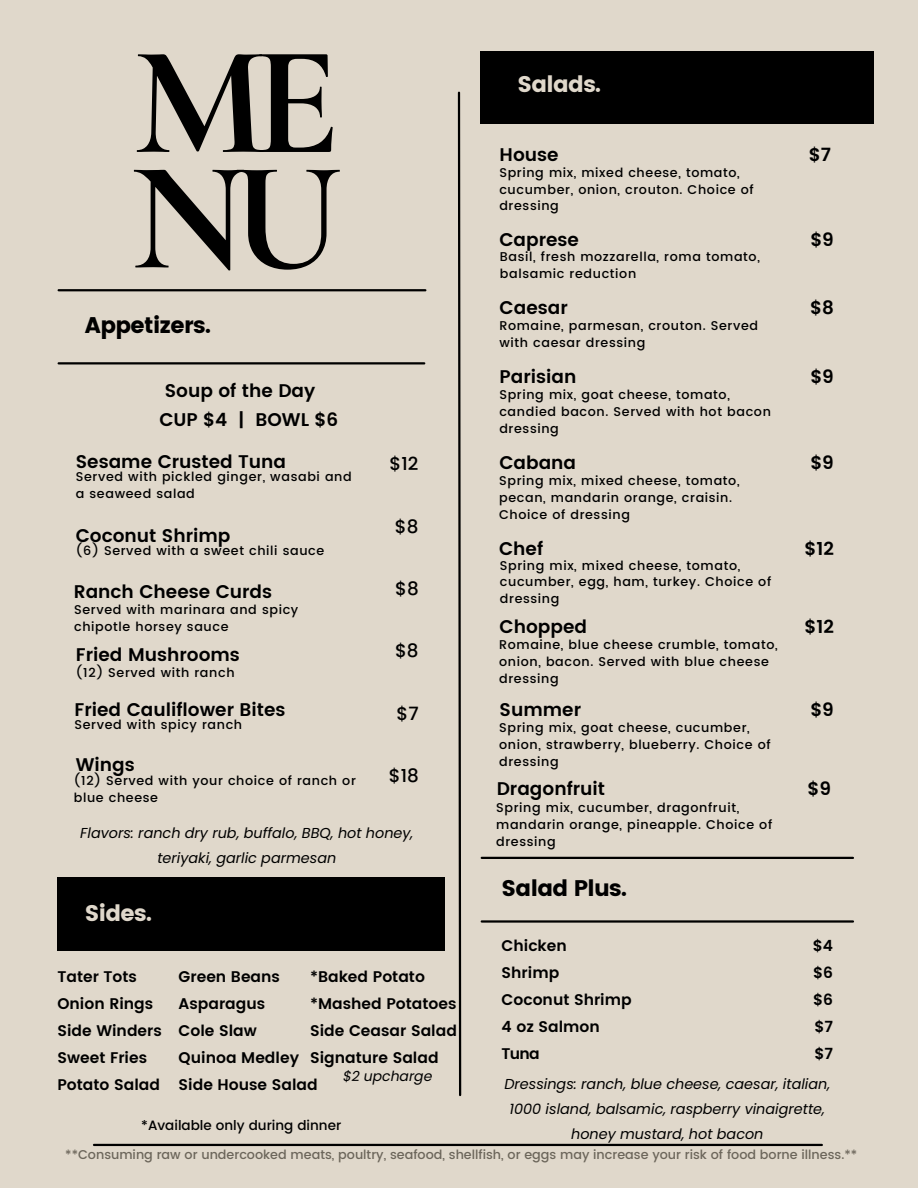
<style>
.page{position:relative;width:918px;height:1188px;background:#e0d8cb}
.page>*{position:absolute;margin:0;border:0;box-sizing:border-box;transform-origin:0 0}
.t1{font:700 156.3px "Cormorant Garamond";color:#000}
.t2{font:22.5px "Poppins";letter-spacing:-.03em;color:#000}
.t3{font:22.5px "Poppins";letter-spacing:-.03em;color:#e0d8cb}
.t4{font:600 18.3px "Poppins";color:#000}
.t5{font:500 18.3px "Poppins";color:#000}
.t6{font:600 15.45px "Poppins";color:#000}
.t7{font:italic 14.4px/24.8px "Poppins";color:#000;text-align:center}
.t8{font:italic 13.95px "Poppins";color:#000}
.t9{font:500 13.5px "Poppins";color:#000}
.t10{font:500 12.75px/17px "Poppins";letter-spacing:.05em;color:#000}
.t11{font:500 12.75px "Poppins";color:#6c665b}
</style>
<div class="page">
<hr style="left:94px;top:1144px;width:728px;height:2px;background:#000">
<svg style="left:457px;top:91px;width:5px;height:1005px"></svg>
<hr style="left:59px;top:289px;width:366px;height:2px;background:#000">
<hr style="left:59px;top:362px;width:365px;height:2px;background:#000">
<div style="left:58px;top:877px;width:387px;height:73px;background:#000"></div>
<div style="left:481px;top:51px;width:393px;height:73px;background:#000"></div>
<hr style="left:482px;top:920px;width:371px;height:3px;background:#000">
<hr style="left:482px;top:857px;width:371px;height:2px;background:#000">
<p class="t1" style="left:133px;top:8px;width:208px">ME</p>
<p class="t1" style="left:131px;top:123px;width:213px">NU</p>
<p class="t2" style="left:85px;top:312px;width:127px">Appetizers.</p>
<p class="t4" style="left:165px;top:380px;width:152px">Soup of the Day</p>
<p class="t4" style="left:159px;top:409px;width:180px">CUP $4 | BOWL $6</p>
<p class="t4" style="left:76px;top:451px;width:212px">Sesame Crusted Tuna</p>
<p class="t10" style="left:76px;top:468px;width:277px">Served with pickled ginger, wasabi and a seaweed salad</p>
<p class="t4" style="left:76px;top:525px;width:156px">Coconut Shrimp</p>
<p class="t10" style="left:76px;top:542px;width:250px">(6) Served with a sweet chili sauce</p>
<p class="t4" style="left:74px;top:581px;width:200px">Ranch Cheese Curds</p>
<p class="t10" style="left:74px;top:601px;width:226px">Served with marinara and spicy chipotle horsey sauce</p>
<p class="t4" style="left:76px;top:644px;width:166px">Fried Mushrooms</p>
<p class="t10" style="left:76px;top:664px;width:160px">(12) Served with ranch</p>
<p class="t4" style="left:75px;top:699px;width:212px">Fried Cauliflower Bites</p>
<p class="t10" style="left:75px;top:716px;width:169px">Served with spicy ranch</p>
<p class="t4" style="left:76px;top:754px;width:60px">Wings</p>
<p class="t10" style="left:74px;top:772px;width:284px">(12) Served with your choice of ranch or blue cheese</p>
<p class="t5" style="left:389px;top:453px;width:30px">$12</p>
<p class="t5" style="left:395px;top:516px;width:25px">$8</p>
<p class="t5" style="left:395px;top:578px;width:25px">$8</p>
<p class="t5" style="left:395px;top:640px;width:25px">$8</p>
<p class="t5" style="left:397px;top:703px;width:24px">$7</p>
<p class="t5" style="left:389px;top:765px;width:32px">$18</p>
<p class="t7" style="left:80px;top:821px;width:335px">Flavors: ranch dry rub, buffalo, BBQ, hot honey, teriyaki, garlic parmesan</p>
<p class="t3" style="left:85px;top:900px;width:69px">Sides.</p>
<p class="t3" style="left:517px;top:71px;width:85px">Salads.</p>
<p class="t4" style="left:500px;top:143px;width:61px">House</p>
<p class="t10" style="left:499px;top:164px;width:256px">Spring mix, mixed cheese, tomato, cucumber, onion, crouton. Choice of dressing</p>
<p class="t4" style="left:499px;top:229px;width:81px">Caprese</p>
<p class="t10" style="left:500px;top:248px;width:261px">Basil, fresh mozzarella, roma tomato, balsamic reduction</p>
<p class="t4" style="left:500px;top:297px;width:70px">Caesar</p>
<p class="t10" style="left:499px;top:318px;width:260px">Romaine, parmesan, crouton. Served with caesar dressing</p>
<p class="t4" style="left:500px;top:366px;width:78px">Parisian</p>
<p class="t10" style="left:499px;top:386px;width:273px">Spring mix, goat cheese, tomato, candied bacon. Served with hot bacon dressing</p>
<p class="t4" style="left:499px;top:452px;width:78px">Cabana</p>
<p class="t10" style="left:499px;top:472px;width:242px">Spring mix, mixed cheese, tomato, pecan, mandarin orange, craisin.<br>Choice of dressing</p>
<p class="t4" style="left:499px;top:538px;width:46px">Chef</p>
<p class="t10" style="left:500px;top:557px;width:273px">Spring mix, mixed cheese, tomato, cucumber, egg, ham, turkey. Choice of dressing</p>
<p class="t4" style="left:500px;top:616px;width:89px">Chopped</p>
<p class="t10" style="left:499px;top:637px;width:280px">Romaine, blue cheese crumble, tomato, onion, bacon. Served with blue cheese dressing</p>
<p class="t4" style="left:500px;top:699px;width:83px">Summer</p>
<p class="t10" style="left:499px;top:719px;width:273px">Spring mix, goat cheese, cucumber, onion, strawberry, blueberry. Choice of dressing</p>
<p class="t4" style="left:497px;top:778px;width:110px">Dragonfruit</p>
<p class="t10" style="left:496px;top:799px;width:278px">Spring mix, cucumber, dragonfruit, mandarin orange, pineapple. Choice of dressing</p>
<p class="t2" style="left:502px;top:875px;width:127px">Salad Plus.</p>
<p class="t4" style="left:809px;top:143px;width:24px">$7</p>
<p class="t4" style="left:810px;top:229px;width:25px">$9</p>
<p class="t4" style="left:810px;top:297px;width:25px">$8</p>
<p class="t4" style="left:810px;top:366px;width:25px">$9</p>
<p class="t4" style="left:810px;top:452px;width:25px">$9</p>
<p class="t4" style="left:805px;top:538px;width:31px">$12</p>
<p class="t4" style="left:805px;top:616px;width:31px">$12</p>
<p class="t4" style="left:810px;top:699px;width:25px">$9</p>
<p class="t4" style="left:808px;top:778px;width:25px">$9</p>
<p class="t6" style="left:813px;top:936px;width:22px">$4</p>
<p class="t6" style="left:813px;top:963px;width:21px">$6</p>
<p class="t6" style="left:813px;top:990px;width:21px">$6</p>
<p class="t6" style="left:814px;top:1017px;width:20px">$7</p>
<p class="t6" style="left:814px;top:1044px;width:20px">$7</p>
<p class="t7" style="left:504px;top:1072px;width:327px">Dressings: ranch, blue cheese, caesar, italian,<br>1000 island, balsamic, raspberry vinaigrette, honey mustard, hot bacon</p>
<p class="t11" style="left:65px;top:1147px;width:793px">**Consuming raw or undercooked meats, poultry, seafood, shellfish, or eggs may increase your risk of food borne illness.**</p>
<p class="t6" style="left:502px;top:936px;width:67px">Chicken</p>
<p class="t6" style="left:502px;top:963px;width:59px">Shrimp</p>
<p class="t6" style="left:502px;top:990px;width:132px">Coconut Shrimp</p>
<p class="t6" style="left:502px;top:1017px;width:100px">4 oz Salmon</p>
<p class="t6" style="left:502px;top:1044px;width:40px">Tuna</p>
<p class="t6" style="left:310px;top:967px;width:116px">*Baked Potato</p>
<p class="t6" style="left:310px;top:994px;width:148px">*Mashed Potatoes</p>
<p class="t6" style="left:310px;top:1021px;width:148px">Side Ceasar Salad</p>
<p class="t6" style="left:310px;top:1048px;width:130px">Signature Salad</p>
<p class="t8" style="left:343px;top:1066px;width:91px">$2 upcharge</p>
<p class="t6" style="left:179px;top:968px;width:103px">Green Beans</p>
<p class="t6" style="left:179px;top:995px;width:88px">Asparagus</p>
<p class="t6" style="left:179px;top:1022px;width:80px">Cole Slaw</p>
<p class="t6" style="left:179px;top:1049px;width:122px">Quinoa Medley</p>
<p class="t6" style="left:179px;top:1076px;width:141px">Side House Salad</p>
<p class="t9" style="left:141px;top:1117px;width:202px">*Available only during dinner</p>
<p class="t6" style="left:58px;top:968px;width:81px">Tater Tots</p>
<p class="t6" style="left:58px;top:995px;width:97px">Onion Rings</p>
<p class="t6" style="left:58px;top:1022px;width:106px">Side Winders</p>
<p class="t6" style="left:58px;top:1049px;width:91px">Sweet Fries</p>
<p class="t6" style="left:58px;top:1076px;width:104px">Potato Salad</p>
</div>
